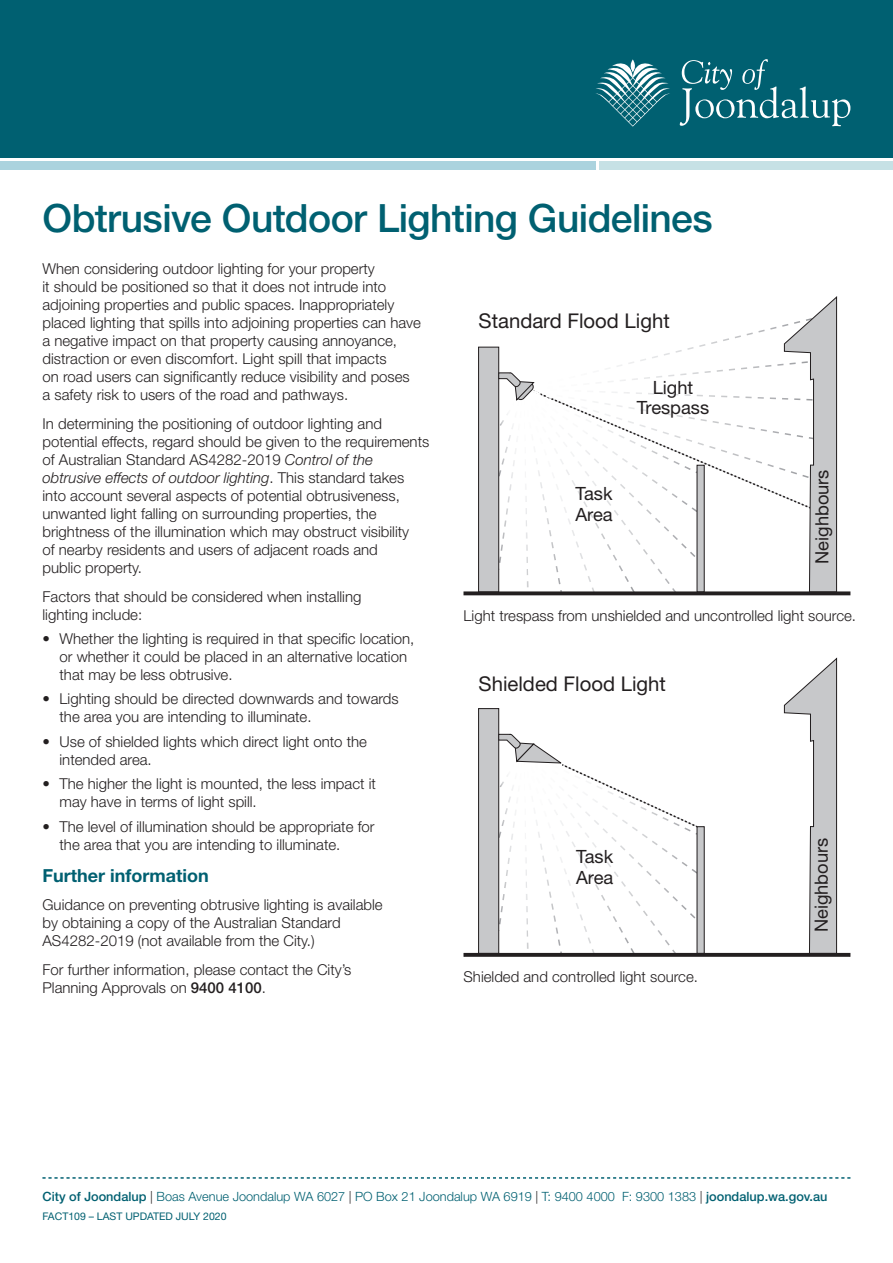
<style>
.page{position:relative;width:893px;height:1263px;background:#fff}
.page>*{position:absolute;margin:0;border:0;box-sizing:border-box;transform-origin:0 0}
.MAIN_HEAD__Top_Line{font:500 39px "Helvetica Neue";letter-spacing:-.015em;color:#006071}
.t1{font:20.25px "Helvetica Neue";color:#231f20}
.t2{font:18.3px/20.2px "Helvetica Neue";color:#231f20}
.TEXT__Sub_Heading_B{font:700 18px "Helvetica Neue";color:#006071}
.TEXT__Sub_Heading_B-2{font:300 15px/18px "Helvetica Neue";color:#231f20}
.t3{font:300 12.75px "Helvetica Neue";color:#006071}
.t4{font:10.5px "Helvetica Neue";color:#006071}
.s1{font-style:italic}
.s2{font-weight:500}
.s3{color:#231f20}
</style>
<div class="page">
<div style="left:0;top:0;width:893px;height:157px;background:#006071"></div>
<svg style="left:596px;top:59px;width:254px;height:68px"></svg>
<div style="left:0;top:162px;width:595px;height:8px;background:#abd3de"></div>
<div style="left:600px;top:162px;width:293px;height:8px;background:#c6e1e5"></div>
<svg style="left:43px;top:1177px;width:807px;height:1px"></svg>
<div style="left:478px;top:347px;width:21px;height:245px;background:#c7c8ca;border:1px solid #231f20"></div>
<div style="left:463px;top:591px;width:387px;height:4px;border:1px solid #231f20"></div>
<svg style="left:497px;top:296px;width:341px;height:299px"></svg>
<div style="left:478px;top:708px;width:21px;height:246px;background:#c7c8ca;border:1px solid #231f20"></div>
<svg style="left:783px;top:657px;width:55px;height:296px"></svg>
<div style="left:696px;top:826px;width:9px;height:128px;background:#c7c8ca;border:1px solid #231f20"></div>
<div style="left:463px;top:953px;width:387px;height:4px;border:1px solid #231f20"></div>
<svg style="left:497px;top:733px;width:202px;height:224px"></svg>
<p class="MAIN_HEAD__Top_Line" style="left:43px;top:195px;width:672px">Obtrusive Outdoor Lighting Guidelines</p>
<p class="TEXT__Sub_Heading_B-2" style="left:43px;top:260px;width:380px">When considering outdoor lighting for your property<br>it should be positioned so that it does not intrude into adjoining properties and public spaces. Inappropriately placed lighting that spills into adjoining properties can have a negative impact on that property causing annoyance, distraction or even discomfort. Light spill that impacts<br>on road users can significantly reduce visibility and poses a safety risk to users of the road and pathways.</p>
<p class="TEXT__Sub_Heading_B-2" style="left:43px;top:414px;width:388px">In determining the positioning of outdoor lighting and potential effects, regard should be given to the requirements of Australian Standard AS4282-2019 <span class="s1">Control of the obtrusive effects of outdoor lighting</span>. This standard takes into account several aspects of potential obtrusiveness, unwanted light falling on surrounding properties, the brightness of the illumination which may obstruct visibility<br>of nearby residents and users of adjacent roads and<br>public property.</p>
<p class="TEXT__Sub_Heading_B-2" style="left:43px;top:587px;width:320px">Factors that should be considered when installing lighting include:</p>
<p class="TEXT__Sub_Heading_B-2" style="left:60px;top:629px;width:356px;text-indent:-17px">• Whether the lighting is required in that specific location, or whether it could be placed in an alternative location that may be less obtrusive.</p>
<p class="TEXT__Sub_Heading_B-2" style="left:60px;top:690px;width:341px;text-indent:-17px">• Lighting should be directed downwards and towards the area you are intending to illuminate.</p>
<p class="TEXT__Sub_Heading_B-2" style="left:60px;top:732px;width:309px;text-indent:-17px">• Use of shielded lights which direct light onto the intended area.</p>
<p class="TEXT__Sub_Heading_B-2" style="left:60px;top:774px;width:318px;text-indent:-17px">• The higher the light is mounted, the less impact it may have in terms of light spill.</p>
<p class="TEXT__Sub_Heading_B-2" style="left:60px;top:817px;width:317px;text-indent:-17px">• The level of illumination should be appropriate for the area that you are intending to illuminate.</p>
<p class="TEXT__Sub_Heading_B" style="left:43px;top:864px;width:168px">Further information</p>
<p class="TEXT__Sub_Heading_B-2" style="left:43px;top:896px;width:342px">Guidance on preventing obtrusive lighting is available by obtaining a copy of the Australian Standard<br>AS4282-2019 (not available from the City.)</p>
<p class="TEXT__Sub_Heading_B-2" style="left:43px;top:960px;width:310px">For further information, please contact the City’s<br>Planning Approvals on <span class="s2">9400 4100</span>.</p>
<p class="t1" style="left:479px;top:309px;width:193px">Standard Flood Light</p>
<p class="t2" style="left:637px;top:377px;width:74px;text-align:center">Light<br>Trespass</p>
<p class="t2" style="left:811px;top:564px;width:96px;rotate:-90deg">Neighbours</p>
<p class="t2" style="left:575px;top:483px;width:39px">Task<br>Area</p>
<p class="TEXT__Sub_Heading_B-2" style="left:463px;top:606px;width:394px">Light trespass from unshielded and uncontrolled light source.</p>
<p class="t1" style="left:479px;top:672px;width:189px">Shielded Flood Light</p>
<p class="t2" style="left:576px;top:846px;width:39px">Task<br>Area</p>
<p class="t2" style="left:811px;top:932px;width:96px;rotate:-90deg">Neighbours</p>
<p class="TEXT__Sub_Heading_B-2" style="left:463px;top:967px;width:236px">Shielded and controlled light source.</p>
<p class="t3" style="left:43px;top:1188px;width:786px"><span class="s2">City of Joondalup</span> <span class="s3">|</span> Boas Avenue Joondalup WA 6027 <span class="s3">|</span> PO Box 21 Joondalup WA 6919 <span class="s3">|</span> T: 9400 4000 F: 9300 1383 <span class="s3">|</span> <span class="s2">joondalup.wa.gov.au</span></p>
<p class="t4" style="left:43px;top:1210px;width:186px">FACT109 – LAST UPDATED JULY 2020</p>
</div>
